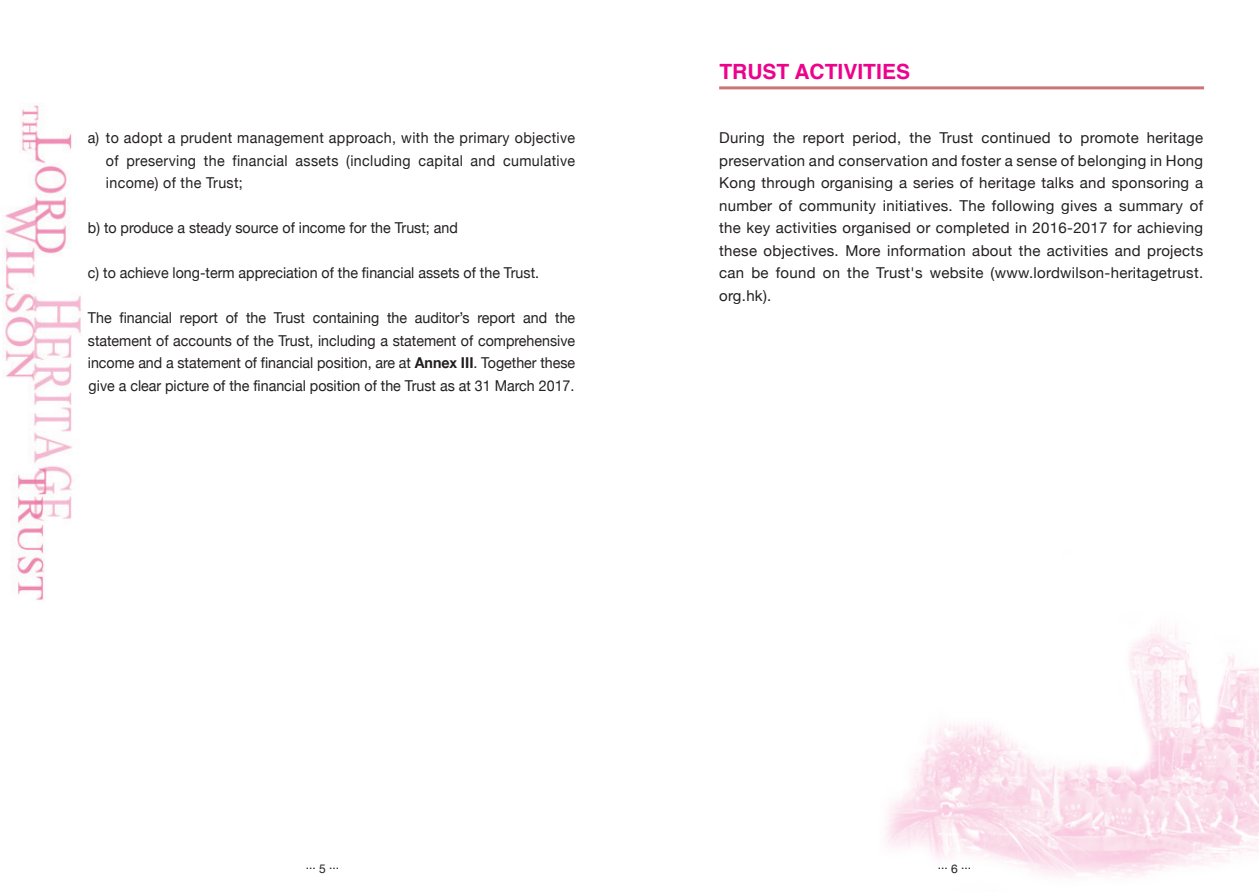
<style>
.page{position:relative;width:1259px;height:893px;background:#fff}
.page>*{position:absolute;margin:0;border:0;box-sizing:border-box;transform-origin:0 0}
.t1{font:700 21px "Helvetica";color:#ed028c}
.t2{font:15px/22.5px "Helvetica Neue";color:#231f20;text-align:justify;scale:.95 1}
.t3{font:15px/22.5px "Helvetica Neue";color:#231f20;text-align:justify}
.t4{font:12px "Helvetica Neue";color:#231f20}
.s1{font-weight:700}
</style>
<div class="page">
<hr style="left:719px;top:86px;width:485px;height:3px;background:#cd7474">
<img style="left:886px;top:626px;width:373px;height:251px">
<img style="left:2px;top:105px;width:80px;height:495px">
<p class="t2" style="left:106px;top:127px;width:495px;text-indent:-18px">a) to adopt a prudent management approach, with the primary objective of preserving the financial assets (including capital and cumulative income) of the Trust;</p>
<p class="t2" style="left:88px;top:217px;width:391px">b) to produce a steady source of income for the Trust; and</p>
<p class="t2" style="left:88px;top:262px;width:476px">c) to achieve long-term appreciation of the financial assets of the Trust.</p>
<p class="t2" style="left:88px;top:307px;width:514px">The financial report of the Trust containing the auditor’s report and the statement of accounts of the Trust, including a statement of comprehensive income and a statement of financial position, are at <span class="s1">Annex III</span>. Together these give a clear picture of the financial position of the Trust as at 31 March 2017.</p>
<h1 class="t1" style="left:719px;top:54px;width:192px">TRUST ACTIVITIES</h1>
<p class="t3" style="left:719px;top:127px;width:485px">During the report period, the Trust continued to promote heritage preservation and conservation and foster a sense of belonging in Hong Kong through organising a series of heritage talks and sponsoring a number of community initiatives. The following gives a summary of the key activities organised or completed in 2016-2017 for achieving these objectives. More information about the activities and projects can be found on the Trust's website (www.lordwilson-heritagetrust. org.hk).</p>
<p class="t4" style="left:306px;top:856px;width:35px">... 5 ...</p>
<p class="t4" style="left:938px;top:856px;width:35px">... 6 ...</p>
</div>
